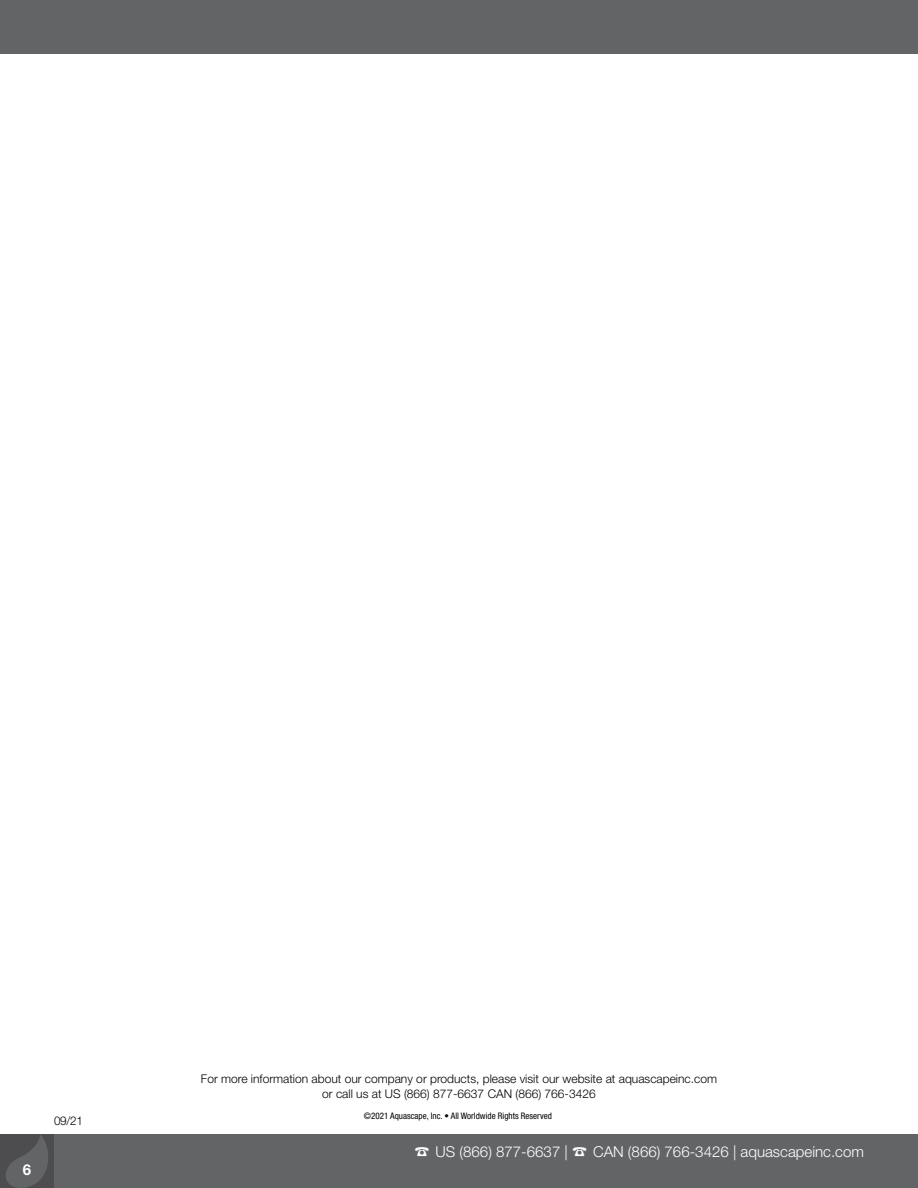
<style>
.page{position:relative;width:918px;height:1188px;background:#fff}
.page>*{position:absolute;margin:0;border:0;box-sizing:border-box;transform-origin:0 0}
.t1{font:300 15px "Helvetica Neue LT Std";color:#fff}
.t2{font:700 15px "Helvetica Neue LT Std";color:#fff}
.t3{font:300 12px/15px "Helvetica Neue LT Std";color:#000;text-align:center}
.t4{font:condensed 9px "Helvetica Neue LT Std";color:#000}
</style>
<div class="page">
<div style="left:0;top:1134px;width:918px;height:54px;background:#636466"></div>
<div style="left:0;top:0;width:918px;height:54px;background:#636466"></div>
<div style="left:0;top:1134px;width:54px;height:54px;background:#4d4d4f"></div>
<svg style="left:6px;top:1135px;width:42px;height:53px"></svg>
<p class="t2" style="left:23px;top:1160px;width:10px">6</p>
<p class="t3" style="left:54px;top:1113px;width:30px">09/21</p>
<p class="t3" style="left:201px;top:1071px;width:518px">For more information about our company or products, please visit our website at aquascapeinc.com or call us at US (866) 877-6637 CAN (866) 766-3426</p>
<p class="t4" style="left:364px;top:1111px;width:189px">©2021 Aquascape, Inc. • All Worldwide Rights Reserved</p>
<p class="t1" style="left:415px;top:1143px;width:451px">☎ US (866) 877-6637 | ☎ CAN (866) 766-3426 | aquascapeinc.com</p>
</div>
